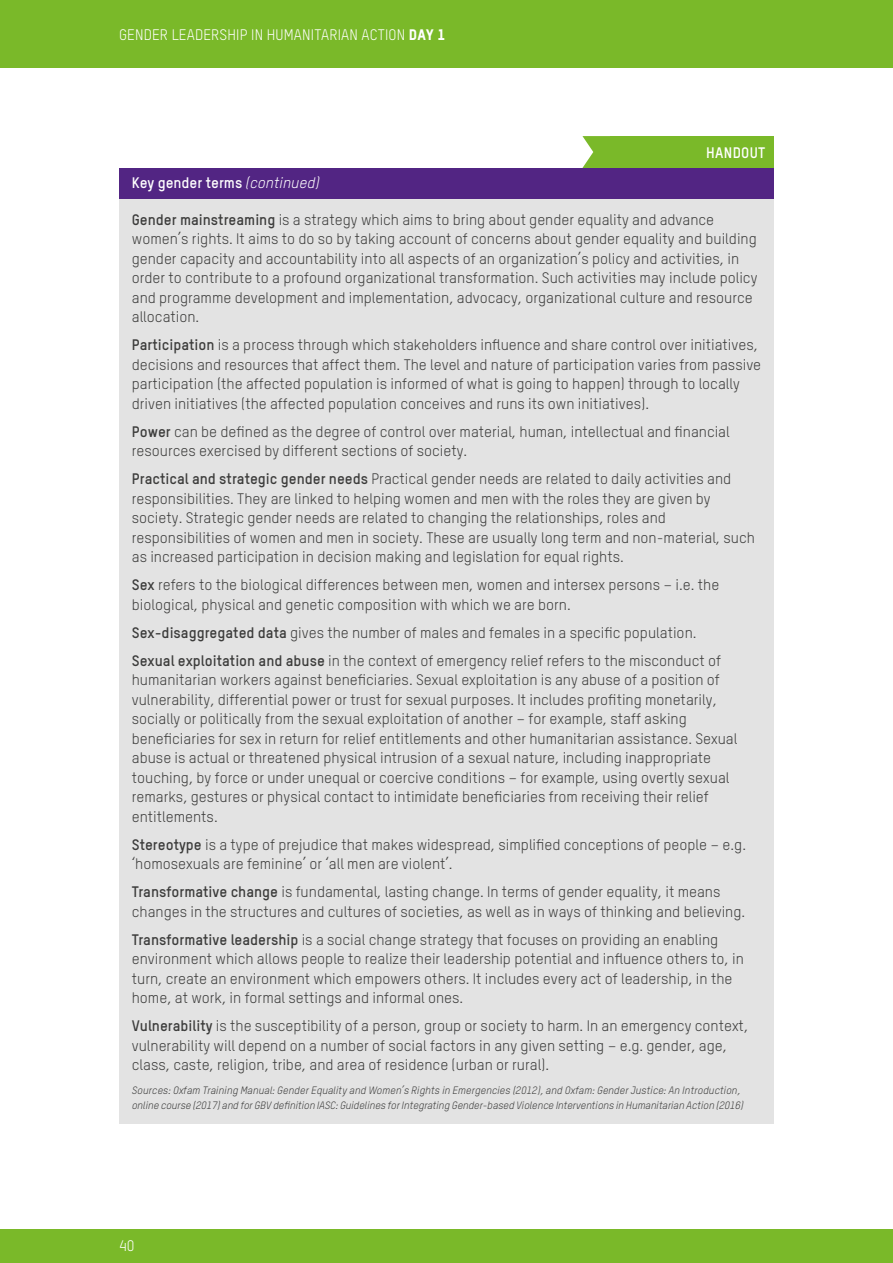
<style>
.page{position:relative;width:893px;height:1263px;background:#fff}
.page>*{position:absolute;margin:0;border:0;box-sizing:border-box;transform-origin:0 0}
.t1{font:15px/19.5px "Oxfam TSTARPRO";color:#3c3c3b}
.t2{font:15px "Oxfam TSTARPRO";letter-spacing:.01em;color:#fff}
.t3{font:700 15px "Oxfam TSTARPRO";color:#fff}
.t4{font:700 15px "Oxfam TSTARPRO";letter-spacing:.02em;color:#fff}
.t5{font:italic 10.5px/15px "Oxfam TSTARPRO";letter-spacing:-.01em;color:#3c3c3b}
.s1{font-family:"Oxfam TSTARPRO Headline"}
.s2{font-weight:400;font-style:italic}
.s3{font-weight:700}
</style>
<div class="page">
<div style="left:0;top:1229px;width:893px;height:34px;background:#7ab929"></div>
<div style="left:0;top:0;width:893px;height:68px;background:#7ab929"></div>
<svg style="left:582px;top:136px;width:28px;height:32px"></svg>
<div style="left:610px;top:136px;width:164px;height:32px;background:#7ab929"></div>
<div style="left:119px;top:168px;width:655px;height:32px;background:#522583"></div>
<div style="left:119px;top:200px;width:655px;height:924px;background:#e3e3e3"></div>
<p class="t2" style="left:119px;top:26px;width:328px">GENDER LEADERSHIP IN HUMANITARIAN ACTION <span class="s1">DAY 1</span></p>
<p class="t4" style="left:706px;top:144px;width:61px">HANDOUT</p>
<p class="t3" style="left:132px;top:173px;width:189px">Key gender terms <span class="s2">(continued)</span></p>
<p class="t1" style="left:132px;top:209px;width:627px"><span class="s3">Gender mainstreaming</span> is a strategy which aims to bring about gender equality and advance women’s rights. It aims to do so by taking account of concerns about gender equality and building gender capacity and accountability into all aspects of an organization’s policy and activities, in order to contribute to a profound organizational transformation. Such activities may include policy and programme development and implementation, advocacy, organizational culture and resource allocation.</p>
<p class="t1" style="left:132px;top:335px;width:631px"><span class="s3">Participation</span> is a process through which stakeholders influence and share control over initiatives, decisions and resources that affect them. The level and nature of participation varies from passive participation (the affected population is informed of what is going to happen) through to locally driven initiatives (the affected population conceives and runs its own initiatives).</p>
<p class="t1" style="left:132px;top:421px;width:599px"><span class="s3">Power</span> can be defined as the degree of control over material, human, intellectual and financial resources exercised by different sections of society.</p>
<p class="t1" style="left:132px;top:469px;width:625px"><span class="s3">Practical and strategic gender needs</span> Practical gender needs are related to daily activities and responsibilities. They are linked to helping women and men with the roles they are given by society. Strategic gender needs are related to changing the relationships, roles and responsibilities of women and men in society. These are usually long term and non-material, such as increased participation in decision making and legislation for equal rights.</p>
<p class="t1" style="left:132px;top:575px;width:589px"><span class="s3">Sex</span> refers to the biological differences between men, women and intersex persons – i.e. the biological, physical and genetic composition with which we are born.</p>
<p class="t1" style="left:132px;top:618px;width:591px;line-height:28px"><span class="s3">Sex-disaggregated data</span> gives the number of males and females in a specific population.<br><span class="s3">Sexual exploitation and abuse</span> in the context of emergency relief refers to the misconduct of</p>
<p class="t1" style="left:132px;top:670px;width:607px">humanitarian workers against beneficiaries. Sexual exploitation is any abuse of a position of vulnerability, differential power or trust for sexual purposes. It includes profiting monetarily, socially or politically from the sexual exploitation of another – for example, staff asking beneficiaries for sex in return for relief entitlements and other humanitarian assistance. Sexual abuse is actual or threatened physical intrusion of a sexual nature, including inappropriate touching, by force or under unequal or coercive conditions – for example, using overtly sexual remarks, gestures or physical contact to intimidate beneficiaries from receiving their relief entitlements.</p>
<p class="t1" style="left:132px;top:834px;width:616px"><span class="s3">Stereotype</span> is a type of prejudice that makes widespread, simplified conceptions of people – e.g. ‘homosexuals are feminine’ or ‘all men are violent’.</p>
<p class="t1" style="left:132px;top:882px;width:615px"><span class="s3">Transformative change</span> is fundamental, lasting change. In terms of gender equality, it means changes in the structures and cultures of societies, as well as in ways of thinking and believing.</p>
<p class="t1" style="left:132px;top:929px;width:613px"><span class="s3">Transformative leadership</span> is a social change strategy that focuses on providing an enabling environment which allows people to realize their leadership potential and influence others to, in turn, create an environment which empowers others. It includes every act of leadership, in the home, at work, in formal settings and informal ones.</p>
<p class="t1" style="left:132px;top:1016px;width:618px"><span class="s3">Vulnerability</span> is the susceptibility of a person, group or society to harm. In an emergency context, vulnerability will depend on a number of social factors in any given setting – e.g. gender, age, class, caste, religion, tribe, and area of residence (urban or rural).</p>
<p class="t5" style="left:132px;top:1082px;width:613px">Sources: Oxfam Training Manual: Gender Equality and Women’s Rights in Emergencies (2012), and Oxfam: Gender Justice: An Introduction, online course (2017) and for GBV definition IASC: Guidelines for Integrating Gender-based Violence Interventions in Humanitarian Action (2016)</p>
<p class="t2" style="left:119px;top:1237px;width:17px">40</p>
</div>
